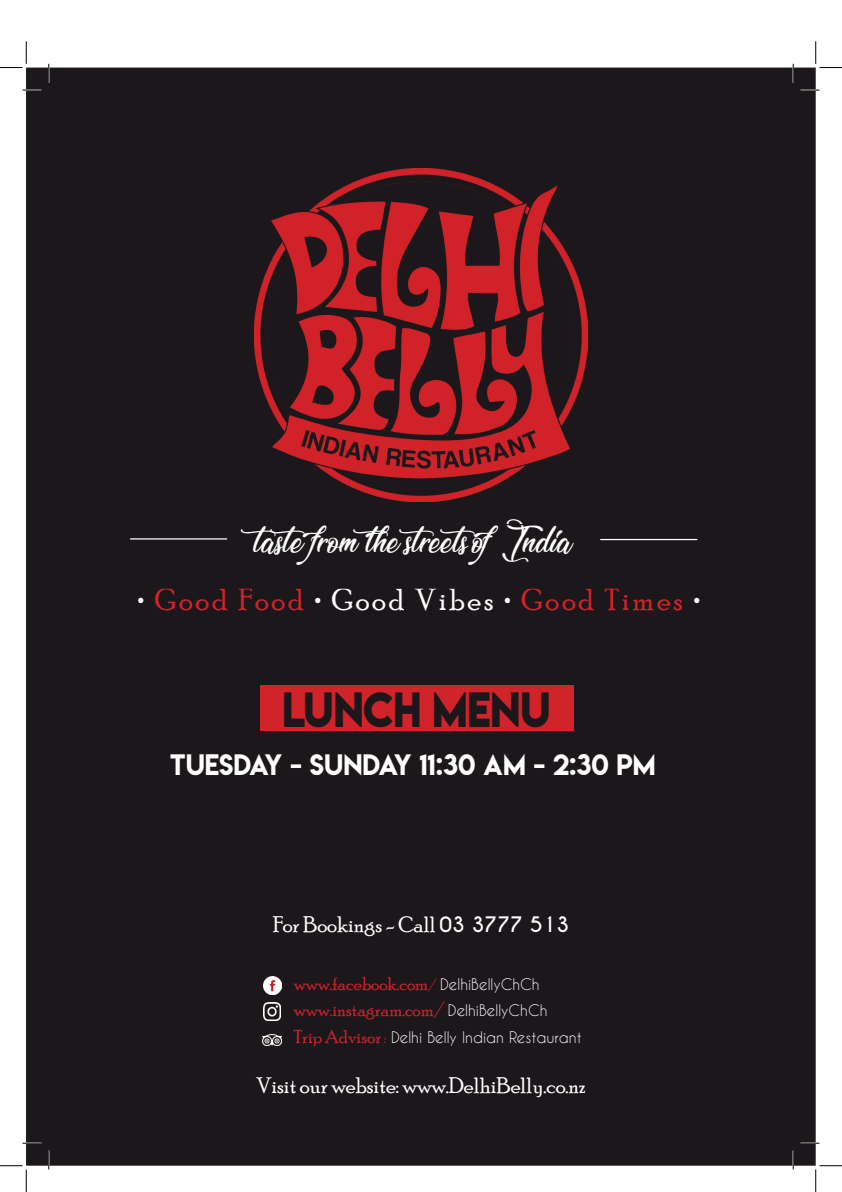
<style>
.page{position:relative;width:842px;height:1192px;background:#fff}
.page>*{position:absolute;margin:0;border:0;box-sizing:border-box;transform-origin:0 0}
.t1{font:43.88px "Lemon Milkbold";color:#1b171b;scale:.85 1}
.t2{font:35px "Lovely Home";color:#fff;scale:.96 1}
.t3{font:31.25px "Poor Richard";letter-spacing:.09em;color:#d1232a}
.t4{font:26.25px "Lemon Milk";color:#fff}
.t5{font:22.5px "Poor Richard";color:#fff}
.t6{font:18.75px "Poor Richard";color:#d1232a}
.t7{font:15px "Caviar Dreams";color:#fff}
.s1{color:#fff}
.s2{font-family:"Caviar Dreams";font-weight:700;font-size:20px}
.s3{font-size:15px}
.s4{font-family:"Caviar Dreams";font-size:15px;color:#fff}
.s5{font-family:"Poor Richard";font-size:18.75px;color:#d1232a}
.s6{font-family:"Poor Richard";color:#d1232a}
</style>
<div class="page">
<div style="left:27px;top:68px;width:788px;height:1096px;background:#1b171b"></div>
<img style="left:254px;top:168px;width:333px;height:333px">
<hr style="left:130px;top:538px;width:97px;height:1px;background:#fff">
<hr style="left:600px;top:539px;width:97px;height:1px;background:#fff">
<img style="left:263px;top:976px;width:18px;height:17px">
<img style="left:264px;top:1002px;width:17px;height:17px">
<img style="left:263px;top:1034px;width:18px;height:11px">
<div style="left:260px;top:685px;width:313px;height:45px;background:#d1232a"></div>
<svg style="left:22px;top:89px;width:19px;height:2px"></svg>
<svg style="left:800px;top:89px;width:19px;height:2px"></svg>
<svg style="left:22px;top:1142px;width:19px;height:1px"></svg>
<svg style="left:800px;top:1142px;width:19px;height:1px"></svg>
<svg style="left:48px;top:64px;width:2px;height:19px"></svg>
<svg style="left:48px;top:1150px;width:2px;height:19px"></svg>
<svg style="left:792px;top:64px;width:2px;height:19px"></svg>
<svg style="left:792px;top:1150px;width:2px;height:19px"></svg>
<svg style="left:0;top:41px;width:27px;height:27px"></svg>
<svg style="left:0;top:1165px;width:27px;height:26px"></svg>
<svg style="left:815px;top:41px;width:27px;height:27px"></svg>
<svg style="left:815px;top:1165px;width:27px;height:26px"></svg>
<p class="t2" style="left:254px;top:519px;width:333px">taste from the streets ofIndia</p>
<p class="t3" style="left:138px;top:582px;width:564px"><span class="s1">•</span> Good Food <span class="s1">• Good Vibes •</span> Good Times <span class="s1">•</span></p>
<p class="t1" style="left:282px;top:678px;width:317px">LUNCH MENU</p>
<p class="t4" style="left:170px;top:745px;width:487px">TUESDAY - SUNDAY 11:30 AM - 2:30 PM</p>
<p class="t5" style="left:273px;top:911px;width:298px">For Bookings - Call <span class="s2">03 3777 513</span></p>
<p class="t6" style="left:294px;top:972px;width:247px">www.facebook.com<span class="s3">/</span> <span class="s4">DelhiBellyChCh</span></p>
<p class="t6" style="left:294px;top:998px;width:255px">www.instagram.com/ <span class="s4">DelhiBellyChCh</span></p>
<p class="t7" style="left:294px;top:1027px;width:289px"><span class="s5">Trip Advisor</span> <span class="s6">:</span> Delhi Belly Indian Restaurant</p>
<p class="t5" style="left:256px;top:1072px;width:331px">Visit our website: www.DelhiBelly.co.nz</p>
</div>
